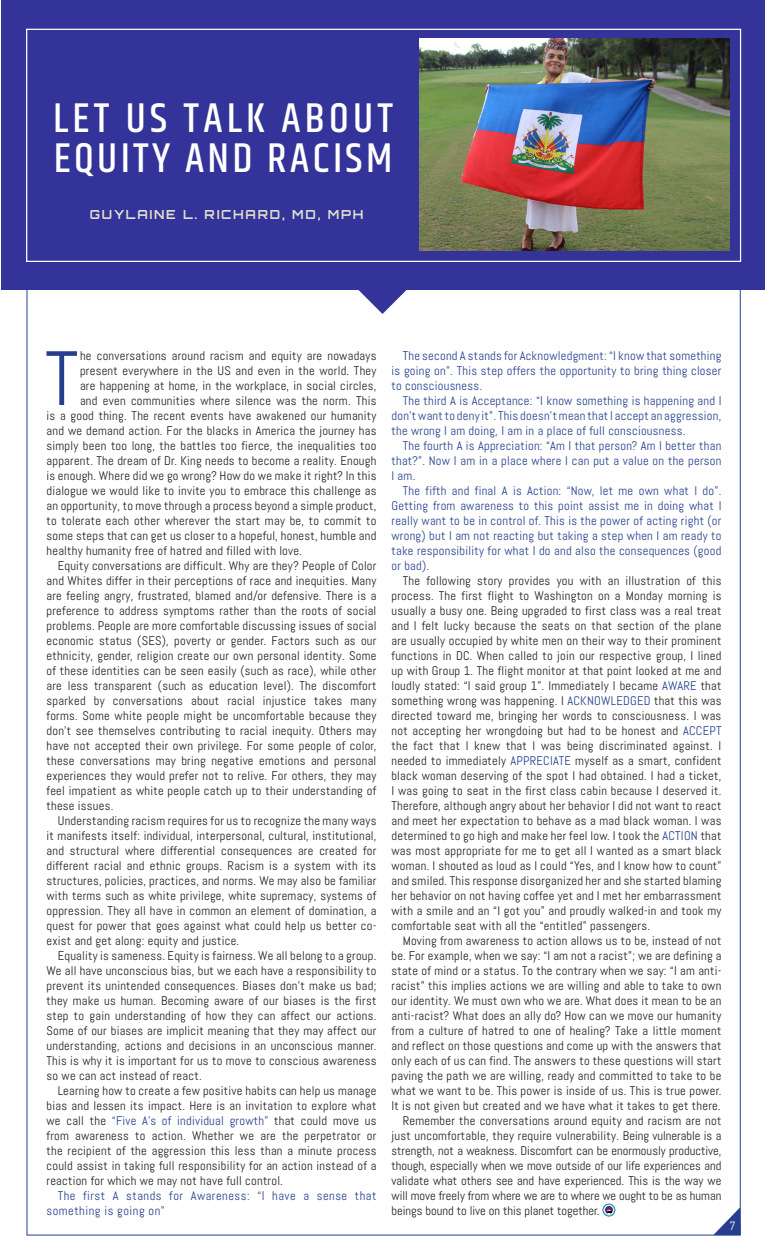
<style>
.page{position:relative;width:765px;height:1260px;background:#fff}
.page>*{position:absolute;margin:0;border:0;box-sizing:border-box;transform-origin:0 0}
.t1{font:76.75px "Abel";color:#253f8e}
.t2{font:500 42.25px "Khand";letter-spacing:.08em;color:#fff}
.t3{font:500 42.25px "Khand";letter-spacing:.1em;color:#fff}
.t4{font:12.5px/15px "Abel";letter-spacing:.02em;color:#231f20;text-align:justify}
.t5{font:12.5px/15px "Abel";letter-spacing:.02em;color:#253f8e;text-align:justify}
.t6{font:12.5px/15px "Abel";letter-spacing:.04em;color:#253f8e}
.t7{font:700 12.5px "Orbitron";letter-spacing:.14em;color:#dddece}
.t8{font:12px "Abel";color:#fff}
.s1{color:#253f8e}
</style>
<div class="page">
<svg style="left:603px;top:1204px;width:12px;height:12px"></svg>
<svg style="left:713px;top:1207px;width:28px;height:28px"></svg>
<div style="left:2px;top:0;width:763px;height:289px;background:#339"></div>
<svg style="left:358px;top:289px;width:49px;height:25px"></svg>
<div style="left:26px;top:29px;width:715px;height:233px;border:1px solid #fff"></div>
<img style="left:419px;top:38px;width:310px;height:213px">
<p class="t3" style="left:53px;top:92px;width:341px">LET US TALK ABOUT</p>
<p class="t2" style="left:54px;top:132px;width:340px">EQUITY AND RACISM</p>
<p class="t7" style="left:90px;top:207px;width:275px">GUYLAINE L. RICHARD, MD, MPH</p>
<p class="t1" style="left:45px;top:330px;width:35px">T</p>
<p class="t4" style="left:80px;top:348px;width:298px">he conversations around racism and equity are nowadays</p>
<p class="t4" style="left:80px;top:363px;width:298px">present everywhere in the US and even in the world. They</p>
<p class="t4" style="left:80px;top:378px;width:298px">are happening at home, in the workplace, in social circles,</p>
<p class="t4" style="left:80px;top:393px;width:298px">and even communities where silence was the norm. This</p>
<p class="t4" style="left:46px;top:408px;width:331px">is a good thing. The recent events have awakened our humanity</p>
<p class="t4" style="left:46px;top:423px;width:331px">and we demand action. For the blacks in America the journey has</p>
<p class="t4" style="left:46px;top:438px;width:331px">simply been too long, the battles too fierce, the inequalities too</p>
<p class="t4" style="left:46px;top:453px;width:331px">apparent. The dream of Dr. King needs to become a reality. Enough</p>
<p class="t4" style="left:46px;top:468px;width:331px">is enough. Where did we go wrong? How do we make it right? In this</p>
<p class="t4" style="left:46px;top:483px;width:331px">dialogue we would like to invite you to embrace this challenge as</p>
<p class="t4" style="left:46px;top:498px;width:331px">an opportunity, to move through a process beyond a simple product,</p>
<p class="t4" style="left:46px;top:513px;width:331px">to tolerate each other wherever the start may be, to commit to</p>
<p class="t4" style="left:46px;top:528px;width:331px">some steps that can get us closer to a hopeful, honest, humble and</p>
<p class="t4" style="left:46px;top:543px;width:257px">healthy humanity free of hatred and filled with love.</p>
<p class="t4" style="left:46px;top:558px;width:331px;text-indent:11px">Equity conversations are difficult. Why are they? People of Color and Whites differ in their perceptions of race and inequities. Many are feeling angry, frustrated, blamed and/or defensive. There is a preference to address symptoms rather than the roots of social problems. People are more comfortable discussing issues of social economic status (SES), poverty or gender. Factors such as our ethnicity, gender, religion create our own personal identity. Some of these identities can be seen easily (such as race), while other are less transparent (such as education level). The discomfort sparked by conversations about racial injustice takes many forms. Some white people might be uncomfortable because they don’t see themselves contributing to racial inequity. Others may have not accepted their own privilege. For some people of color, these conversations may bring negative emotions and personal experiences they would prefer not to relive. For others, they may feel impatient as white people catch up to their understanding of these issues.</p>
<p class="t4" style="left:46px;top:813px;width:331px;text-indent:11px">Understanding racism requires for us to recognize the many ways it manifests itself: individual, interpersonal, cultural, institutional, and structural where differential consequences are created for different racial and ethnic groups. Racism is a system with its structures, policies, practices, and norms. We may also be familiar with terms such as white privilege, white supremacy, systems of oppression. They all have in common an element of domination, a quest for power that goes against what could help us better co&shy;exist and get along: equity and justice.</p>
<p class="t4" style="left:46px;top:948px;width:331px;text-indent:11px">Equality is sameness. Equity is fairness. We all belong to a group.<br>We all have unconscious bias, but we each have a responsibility to prevent its unintended consequences. Biases don’t make us bad; they make us human. Becoming aware of our biases is the first step to gain understanding of how they can affect our actions.<br>Some of our biases are implicit meaning that they may affect our understanding, actions and decisions in an unconscious manner.<br>This is why it is important for us to move to conscious awareness so we can act instead of react.</p>
<p class="t4" style="left:46px;top:1083px;width:331px;text-indent:11px">Learning how to create a few positive habits can help us manage bias and lessen its impact. Here is an invitation to explore what we call the <span class="s1">“Five A’s of individual growth”</span> that could move us from awareness to action. Whether we are the perpetrator or the recipient of the aggression this less than a minute process could assist in taking full responsibility for an action instead of a reaction for which we may not have full control.</p>
<p class="t6" style="left:46px;top:1188px;width:331px;text-indent:11px">The first A stands for Awareness: “I have a sense that something is going on”</p>
<p class="t5" style="left:391px;top:348px;width:331px;text-indent:11px">The second A stands for Acknowledgment: “I know that something is going on”. This step offers the opportunity to bring thing closer to consciousness.</p>
<p class="t5" style="left:391px;top:393px;width:331px;text-indent:11px">The third A is Acceptance: “I know something is happening and I don’t want to deny it”. This doesn’t mean that I accept an aggression, the wrong I am doing, I am in a place of full consciousness.</p>
<p class="t5" style="left:391px;top:438px;width:331px;text-indent:11px">The fourth A is Appreciation: “Am I that person? Am I better than that?”. Now I am in a place where I can put a value on the person I am.</p>
<p class="t5" style="left:391px;top:483px;width:331px;text-indent:11px">The fifth and final A is Action: “Now, let me own what I do”.<br>Getting from awareness to this point assist me in doing what I really want to be in control of. This is the power of acting right (or wrong) but I am not reacting but taking a step when I am ready to take responsibility for what I do and also the consequences (good or bad).</p>
<p class="t4" style="left:391px;top:573px;width:332px;text-indent:11px">The following story provides you with an illustration of this process. The first flight to Washington on a Monday morning is usually a busy one. Being upgraded to first class was a real treat and I felt lucky because the seats on that section of the plane are usually occupied by white men on their way to their prominent functions in DC. When called to join our respective group, I lined up with Group 1. The flight monitor at that point looked at me and loudly stated: “I said group 1”. Immediately I became <span class="s1">AWARE</span> that something wrong was happening. I <span class="s1">ACKNOWLEDGED</span> that this was directed toward me, bringing her words to consciousness. I was not accepting her wrongdoing but had to be honest and <span class="s1">ACCEPT </span>the fact that I knew that I was being discriminated against. I needed to immediately <span class="s1">APPRECIATE</span> myself as a smart, confident black woman deserving of the spot I had obtained. I had a ticket, I was going to seat in the first class cabin because I deserved it.<br>Therefore, although angry about her behavior I did not want to react and meet her expectation to behave as a mad black woman. I was determined to go high and make her feel low. I took the <span class="s1">ACTION</span> that was most appropriate for me to get all I wanted as a smart black woman. I shouted as loud as I could “Yes, and I know how to count” and smiled. This response disorganized her and she started blaming her behavior on not having coffee yet and I met her embarrassment with a smile and an “I got you” and proudly walked-in and took my comfortable seat with all the “entitled” passengers.</p>
<p class="t4" style="left:391px;top:933px;width:331px;text-indent:11px">Moving from awareness to action allows us to be, instead of not be. For example, when we say: “I am not a racist”; we are defining a state of mind or a status. To the contrary when we say: “I am anti&shy;racist” this implies actions we are willing and able to take to own our identity. We must own who we are. What does it mean to be an anti-racist? What does an ally do? How can we move our humanity from a culture of hatred to one of healing? Take a little moment and reflect on those questions and come up with the answers that only each of us can find. The answers to these questions will start paving the path we are willing, ready and committed to take to be what we want to be. This power is inside of us. This is true power.<br>It is not given but created and we have what it takes to get there.</p>
<p class="t4" style="left:391px;top:1113px;width:332px;text-indent:11px">Remember the conversations around equity and racism are not just uncomfortable, they require vulnerability. Being vulnerable is a strength, not a weakness. Discomfort can be enormously productive, though, especially when we move outside of our life experiences and validate what others see and have experienced. This is the way we will move freely from where we are to where we ought to be as human beings bound to live on this planet together.</p>
<p class="t8" style="left:730px;top:1218px;width:8px">7</p>
</div>
